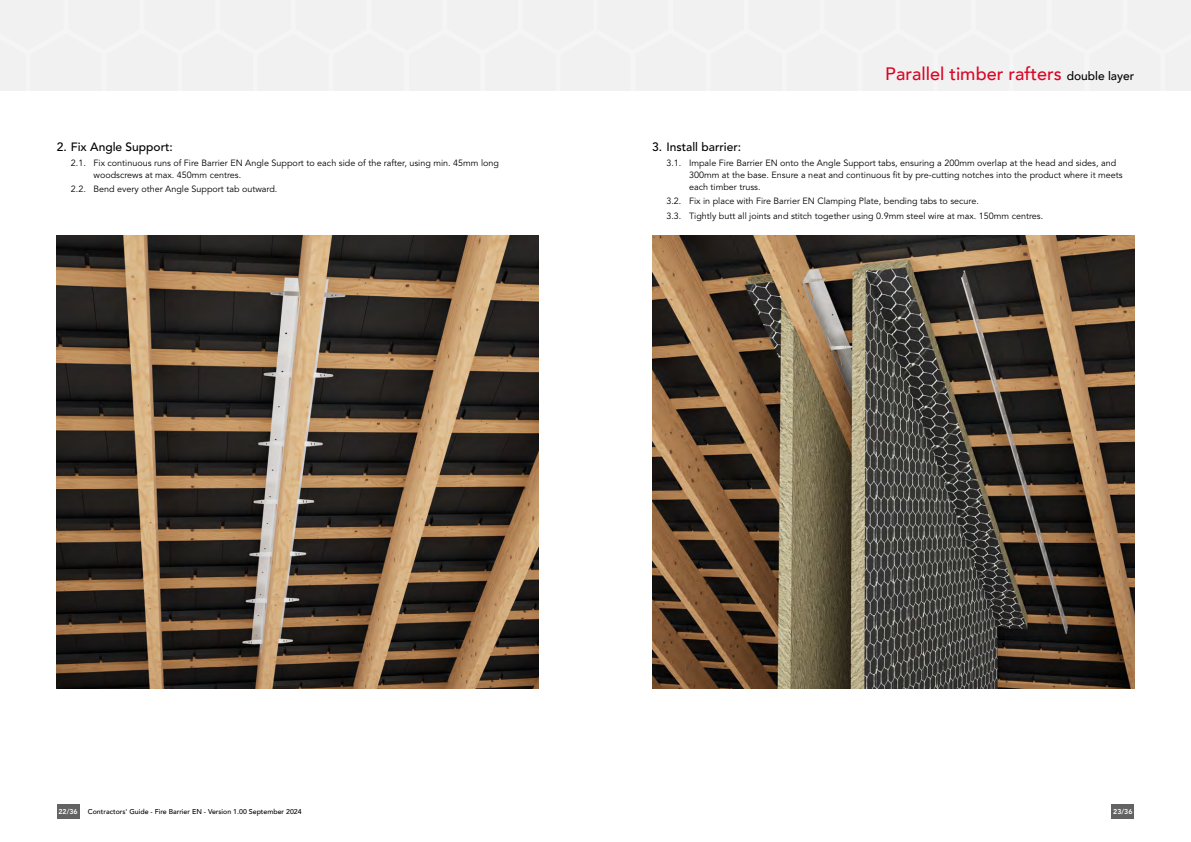
<style>
.page{position:relative;width:1191px;height:842px;background:#fff}
.page>*{position:absolute;margin:0;border:0;box-sizing:border-box;transform-origin:0 0}
.t1{font:500 18px "Avenir";color:#db0626}
.t2{font:500 12px "Avenir LT Std";color:#000}
.t3{font:9px/12px "Avenir LT Std";color:#000}
.t4{font:500 7px "Avenir";color:#000}
.t5{font:800 7px "Avenir LT Std";color:#fff}
.s1{font-size:12px;color:#000}
</style>
<div class="page">
<img style="left:652px;top:235px;width:482px;height:454px">
<img style="left:57px;top:235px;width:482px;height:454px">
<div style="left:595px;top:0;width:596px;height:91px;background:#f1f1f1"></div>
<div style="left:1111px;top:804px;width:23px;height:15px;background:#646363"></div>
<div style="left:57px;top:804px;width:22px;height:15px;background:#646363"></div>
<h2 class="t2" style="left:57px;top:140px;width:118px">2. Fix Angle Support:</h2>
<p class="t3" style="left:94px;top:157px;width:407px;text-indent:-23px">2.1. Fix continuous runs of Fire Barrier EN Angle Support to each side of the rafter, using min. 45mm long woodscrews at max. 450mm centres.</p>
<p class="t3" style="left:71px;top:184px;width:208px">2.2. Bend every other Angle Support tab outward.</p>
<h1 class="t1" style="left:885px;top:58px;width:250px">Parallel timber rafters <span class="s1">double layer</span></h1>
<h2 class="t2" style="left:652px;top:140px;width:91px">3. Install barrier:</h2>
<p class="t3" style="left:689px;top:157px;width:435px;text-indent:-23px">3.1. Impale Fire Barrier EN onto the Angle Support tabs, ensuring a 200mm overlap at the head and sides, and<br>300mm at the base. Ensure a neat and continuous fit by pre-cutting notches into the product where it meets each timber truss.</p>
<p class="t3" style="left:666px;top:194px;width:378px;line-height:14.8px">3.2. Fix in place with Fire Barrier EN Clamping Plate, bending tabs to secure.<br>3.3. Tightly butt all joints and stitch together using 0.9mm steel wire at max. 150mm centres.</p>
<p class="t5" style="left:58px;top:807px;width:21px">22/36</p>
<p class="t4" style="left:88px;top:805px;width:215px">Contractors' Guide - Fire Barrier EN - Version 1.00 September 2024</p>
<p class="t5" style="left:1113px;top:807px;width:21px">23/36</p>
</div>
